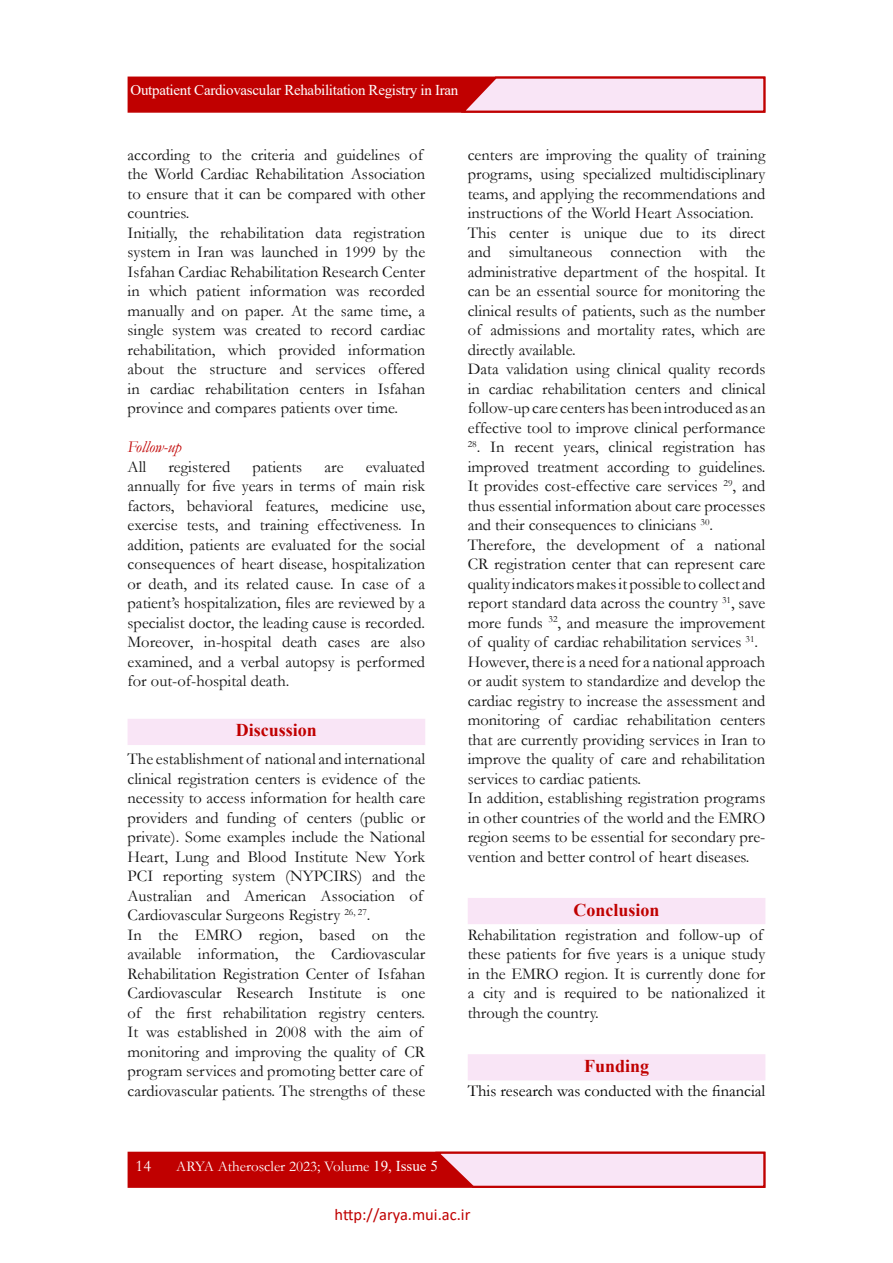
<style>
.page{position:relative;width:893px;height:1263px;background:#fff}
.page>*{position:absolute;margin:0;border:0;box-sizing:border-box;transform-origin:0 0}
.t1{font:700 18px "Times New Roman";color:#c00000}
.t2{font:16.5px/19.5px "Garamond";color:#111}
.t3{font:16.5px "Garamond";color:#000}
.t4{font:16.5px "Calibri";color:#c00000}
.t5{font:italic 16.5px "Garamond";color:#c00000}
.t6{font:16.5px "Garamond";color:#fff}
.t7{font:15px "Times New Roman";letter-spacing:-.02em;color:#fff}
.t8{font:15px "Garamond";color:#fff}
.s1{font-family:"Times New Roman"}
</style>
<div class="page">
<div style="left:128px;top:1152px;width:637px;height:36px;background:#c00000;border:1px solid #c00000"></div>
<div style="left:128px;top:77px;width:637px;height:36px;background:#c00000;border:1px solid #c00000"></div>
<svg style="left:432px;top:1151px;width:334px;height:37px;background:#edb8c6"></svg>
<svg style="left:458px;top:76px;width:308px;height:37px;background:#edb7c5"></svg>
<div style="left:128px;top:719px;width:296px;height:25px;background:#f9e5f6"></div>
<div style="left:128px;top:719px;width:297px;height:26px;border:2px solid #f9e5f6"></div>
<div style="left:468px;top:1055px;width:297px;height:25px;background:#f9e5f6"></div>
<div style="left:468px;top:1054px;width:297px;height:26px;border:2px solid #f9e5f6"></div>
<div style="left:468px;top:899px;width:297px;height:24px;background:#f9e5f6"></div>
<div style="left:468px;top:898px;width:297px;height:26px;border:2px solid #f9e5f6"></div>
<p class="t7" style="left:131px;top:79px;width:329px">Outpatient Cardiovascular Rehabilitation Registry in Iran</p>
<p class="t2" style="left:128px;top:144px;width:299px">according to the criteria and guidelines of the World Cardiac Rehabilitation Association to ensure that it can be compared with other countries.<br>Initially, the rehabilitation data registration system in Iran was launched in 1999 by the Isfahan Cardiac Rehabilitation Research Center in which patient information was recorded manually and on paper. At the same time, a single system was created to record cardiac rehabilitation, which provided information about the structure and services offered in cardiac rehabilitation centers in Isfahan province and compares patients over time.</p>
<p class="t5" style="left:128px;top:436px;width:56px">Follow-up</p>
<p class="t2" style="left:128px;top:456px;width:20px">All</p>
<p class="t2" style="left:168px;top:456px;width:63px">registered</p>
<p class="t2" style="left:252px;top:456px;width:51px">patients</p>
<p class="t2" style="left:324px;top:456px;width:21px">are</p>
<p class="t2" style="left:128px;top:456px;width:299px;text-align:justify;text-indent:238px">evaluated annually for five years in terms of main risk factors, behavioral features, medicine use, exercise tests, and training effectiveness. In addition, patients are evaluated for the social consequences of heart disease, hospitalization or death, and its related cause. In case of a patient’s hospitalization, files are reviewed by a specialist doctor, the leading cause is recorded.<br>Moreover, in-hospital death cases are also examined, and a verbal autopsy is performed for out-of-hospital death.</p>
<p class="t1" style="left:236px;top:717px;width:83px">Discussion</p>
<p class="t2" style="left:128px;top:749px;width:299px">The establishment of national and international clinical registration centers is evidence of the necessity to access information for health care providers and funding of centers (public or private). Some examples include the National Heart, Lung and Blood Institute New York PCI reporting system (NYPCIRS) and the Australian and American Association of Cardiovascular Surgeons Registry <sup>26,</sup> <sup>27</sup>.<br>In the EMRO region, based on the available information, the Cardiovascular Rehabilitation Registration Center of Isfahan Cardiovascular Research Institute is one of the first rehabilitation registry centers.<br>It was established in 2008 with the aim of monitoring and improving the quality of CR program services and promoting better care of cardiovascular patients. The strengths of these</p>
<p class="t2" style="left:468px;top:144px;width:299px">centers are improving the quality of training programs, using specialized multidisciplinary teams, and applying the recommendations and instructions of the World Heart Association.<br>This center is unique due to its direct and simultaneous connection with the administrative department of the hospital. It can be an essential source for monitoring the clinical results of patients, such as the number of admissions and mortality rates, which are directly available.<br>Data validation using clinical quality records in cardiac rehabilitation centers and clinical follow-up care centers has been introduced as an effective tool to improve clinical performance</p>
<p class="t2" style="left:468px;top:437px;width:299px"><sup>28</sup>. In recent years, clinical registration has improved treatment according to guidelines.<br>It provides cost-effective care services <sup>29</sup>, and thus essential information about care processes and their consequences to clinicians <sup>30</sup>.<br>Therefore, the development of a national CR registration center that can represent care quality indicators makes it possible to collect and report standard data across the country <sup>31</sup>, save more funds <sup>32</sup>, and measure the improvement of quality of cardiac rehabilitation services <sup>31</sup>.<br>However, there is a need for a national approach or audit system to standardize and develop the cardiac registry to increase the assessment and monitoring of cardiac rehabilitation centers that are currently providing services in Iran to improve the quality of care and rehabilitation services to cardiac patients.<br>In addition, establishing registration programs in other countries of the world and the EMRO region seems to be essential for secondary pre&shy;vention and better control of heart diseases.</p>
<p class="t1" style="left:574px;top:896px;width:88px">Conclusion</p>
<p class="t2" style="left:468px;top:924px;width:299px">Rehabilitation registration and follow-up of these patients for five years is a unique study in the EMRO region. It is currently done for a city and is required to be nationalized it through the country.</p>
<p class="t1" style="left:584px;top:1053px;width:67px">Funding</p>
<p class="t3" style="left:468px;top:1079px;width:299px">This research was conducted with the financial</p>
<p class="t6" style="left:136px;top:1155px;width:17px">14</p>
<p class="t8" style="left:176px;top:1156px;width:263px">ARYA Atheroscler 2023; Volume <span class="s1">19, Issue 5</span></p>
<p class="t4" style="left:335px;top:1202px;width:137px">http://arya.mui.ac.ir</p>
</div>
